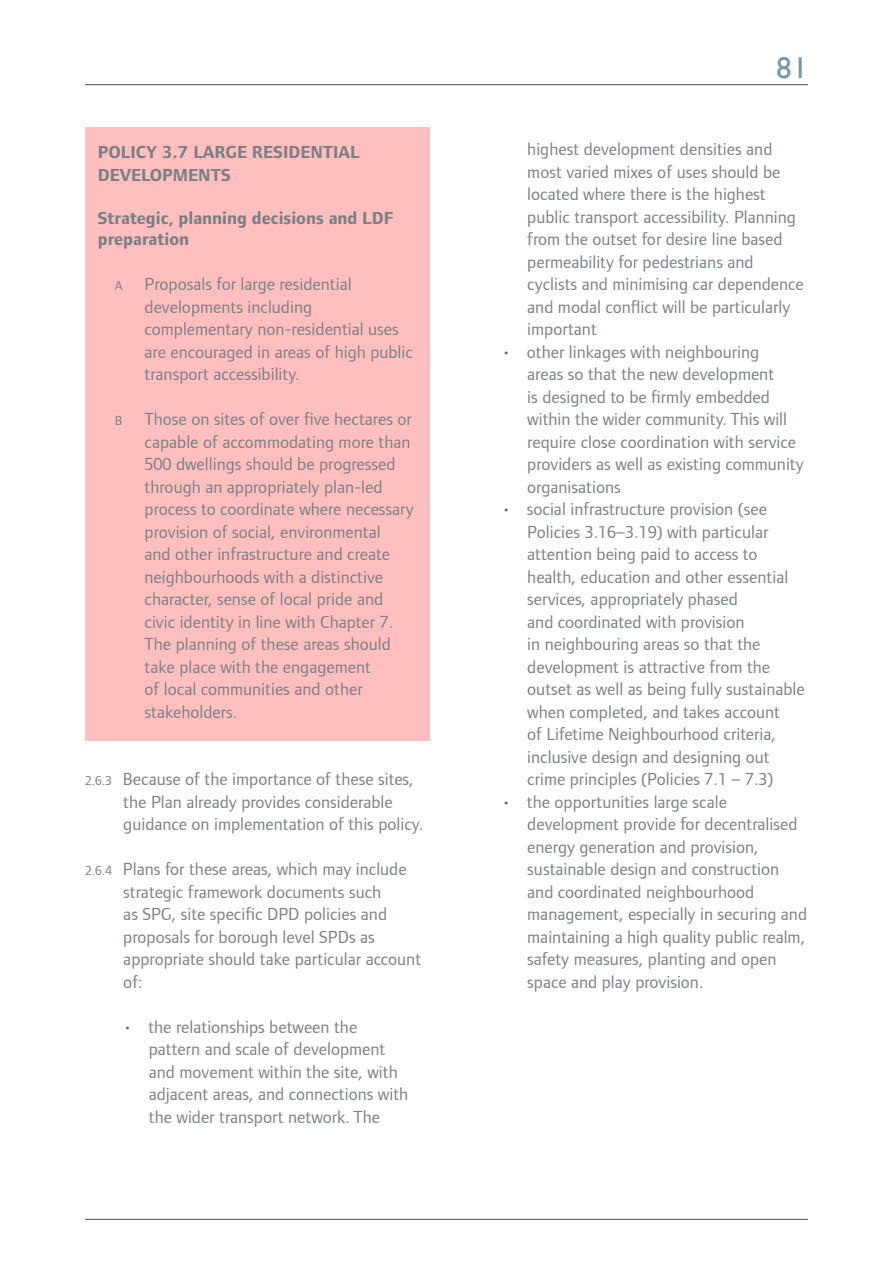
<style>
.page{position:relative;width:893px;height:1263px;background:#fff}
.page>*{position:absolute;margin:0;border:0;box-sizing:border-box;transform-origin:0 0}
.t1{font:30px "Gill Sans";color:#7396a8}
.Bullets{font:18px/22.5px "Foundry Form Sans";color:#797f83}
.Bullets_Lettered_Lev{font:18px/22.5px "Foundry Form Sans";color:#797f83}
.Body_copy_paragraph{font:18px/22.5px "Foundry Form Sans";color:#797f83}
.Text_subheading{font:700 18px/22.5px "Foundry Form Sans";color:#797f83}
.s1{font-size:13.5px}
.s2{color:#636366}
</style>
<div class="page">
<hr style="left:85px;top:1219px;width:723px;height:1px;background:#4b4c4d">
<hr style="left:85px;top:84px;width:723px;height:1px;background:#4b4c4d">
<div style="left:85px;top:128px;width:344px;height:613px;background:#ffbfbf"></div>
<p class="Text_subheading" style="left:98px;top:141px;width:263px">POLICY 3.7 LARGE RESIDENTIAL<br>DEVELOPMENTS</p>
<p class="Text_subheading" style="left:98px;top:207px;width:297px;line-height:21.6px">Strategic, planning decisions and LDF preparation</p>
<p class="Bullets_Lettered_Lev" style="left:145px;top:273px;width:270px;text-indent:-30px"><span class="s1">A</span> Proposals for large residential developments including complementary non-residential uses are encouraged in areas of high public transport accessibility.</p>
<p class="Bullets_Lettered_Lev" style="left:145px;top:408px;width:271px;text-indent:-30px"><span class="s1">B</span> Those on sites of over five hectares or capable of accommodating more than 500 dwellings should be progressed through an appropriately plan-led process to coordinate where necessary provision of social, environmental<br>and other infrastructure and create neighbourhoods with a distinctive character, sense of local pride and civic identity in line with Chapter 7.<br>The planning of these areas should take place with the engagement<br>of local communities and other stakeholders.</p>
<p class="Body_copy_paragraph" style="left:123px;top:768px;width:301px;text-indent:-38px"><span class="s1">2.6.3</span> Because of the importance of these sites, the Plan already provides considerable guidance on implementation of this policy.</p>
<p class="Body_copy_paragraph" style="left:123px;top:858px;width:299px;text-indent:-38px"><span class="s1">2.6.4</span> Plans for these areas, which may include strategic framework documents such<br>as SPG, site specific DPD policies and proposals for borough level SPDs as appropriate should take particular account of:</p>
<p class="Bullets" style="left:149px;top:1015px;width:261px;text-indent:-26px"><span class="s2">•</span> the relationships between the pattern and scale of development and movement within the site, with adjacent areas, and connections with the wider transport network. The</p>
<h1 class="t1" style="left:776px;top:50px;width:33px">81</h1>
<p class="Bullets" style="left:527px;top:138px;width:278px">highest development densities and most varied mixes of uses should be located where there is the highest public transport accessibility. Planning from the outset for desire line based permeability for pedestrians and cyclists and minimising car dependence and modal conflict will be particularly important</p>
<p class="Bullets" style="left:527px;top:340px;width:278px;text-indent:-26px"><span class="s2">•</span> other linkages with neighbouring<br>areas so that the new development<br>is designed to be firmly embedded within the wider community. This will require close coordination with service providers as well as existing community organisations</p>
<p class="Bullets" style="left:527px;top:498px;width:279px;text-indent:-26px"><span class="s2">•</span> social infrastructure provision (see Policies 3.16–3.19) with particular attention being paid to access to health, education and other essential services, appropriately phased<br>and coordinated with provision<br>in neighbouring areas so that the development is attractive from the outset as well as being fully sustainable when completed, and takes account<br>of Lifetime Neighbourhood criteria, inclusive design and designing out crime principles (Policies 7.1 – 7.3)</p>
<p class="Bullets" style="left:527px;top:790px;width:281px;text-indent:-26px"><span class="s2">•</span> the opportunities large scale development provide for decentralised energy generation and provision, sustainable design and construction and coordinated neighbourhood management, especially in securing and maintaining a high quality public realm, safety measures, planting and open space and play provision.</p>
</div>
